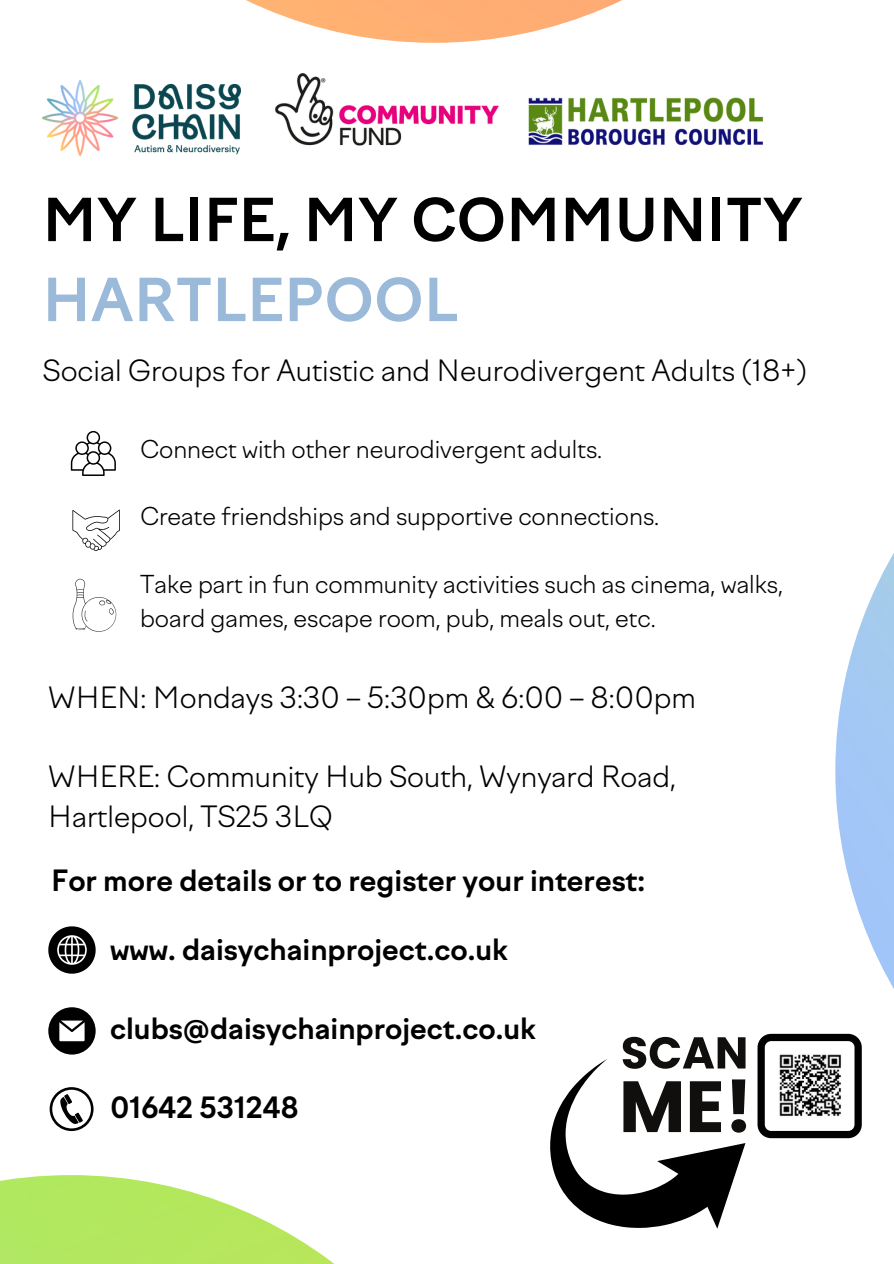
<style>
.page{position:relative;width:894px;height:1264px;background:#fff}
.page>*{position:absolute;margin:0;border:0;box-sizing:border-box;transform-origin:0 0}
.t1{font:700 57.9px "Factor A";color:#000}
.t2{font:700 57.9px "Factor A";color:#9bbad9}
.t3{font:300 28.65px "Factor A";color:#000}
.t4{font:700 28.65px "Factor A";color:#000}
.t5{font:300 24.15px/33.8px "Factor A";color:#000}
</style>
<div class="page">
<img style="left:43px;top:80px;width:198px;height:76px">
<svg style="left:48px;top:1007px;width:48px;height:47px"></svg>
<svg style="left:50px;top:1087px;width:43px;height:43px"></svg>
<svg style="left:48px;top:926px;width:48px;height:47px"></svg>
<svg style="left:71px;top:431px;width:45px;height:45px"></svg>
<svg style="left:72px;top:509px;width:48px;height:42px"></svg>
<svg style="left:72px;top:578px;width:44px;height:53px"></svg>
<svg style="left:550px;top:1036px;width:195px;height:192px"></svg>
<svg style="left:757px;top:1033px;width:78px;height:105px"></svg>
<img style="left:771px;top:1046px;width:64px;height:78px">
<img style="left:0;top:1175px;width:333px;height:88px">
<img style="left:246px;top:0;width:376px;height:43px">
<img style="left:835px;top:554px;width:58px;height:585px">
<img style="left:275px;top:73px;width:224px;height:73px">
<img style="left:528px;top:97px;width:235px;height:48px">
<p class="t1" style="left:43px;top:186px;width:761px">MY LIFE, MY COMMUNITY</p>
<p class="t2" style="left:43px;top:266px;width:417px">HARTLEPOOL</p>
<p class="t3" style="left:43px;top:353px;width:765px">Social Groups for Autistic and Neurodivergent Adults (18+)</p>
<p class="t5" style="left:140px;top:432px;width:463px">Connect with other neurodivergent adults.</p>
<p class="t5" style="left:140px;top:500px;width:520px">Create friendships and supportive connections.</p>
<p class="t5" style="left:140px;top:567px;width:644px">Take part in fun community activities such as cinema, walks, board games, escape room, pub, meals out, etc.</p>
<p class="t3" style="left:48px;top:681px;width:649px">WHEN: Mondays 3:30 – 5:30pm &amp; 6:00 – 8:00pm</p>
<p class="t3" style="left:48px;top:760px;width:629px">WHERE: Community Hub South, Wynyard Road,</p>
<p class="t3" style="left:48px;top:799px;width:286px">Hartlepool, TS25 3LQ</p>
<p class="t4" style="left:51px;top:863px;width:595px">For more details or to register your interest:</p>
<p class="t4" style="left:110px;top:932px;width:399px">www. daisychainproject.co.uk</p>
<p class="t4" style="left:110px;top:1011px;width:427px">clubs@daisychainproject.co.uk</p>
<p class="t4" style="left:110px;top:1090px;width:190px">01642 531248</p>
</div>
